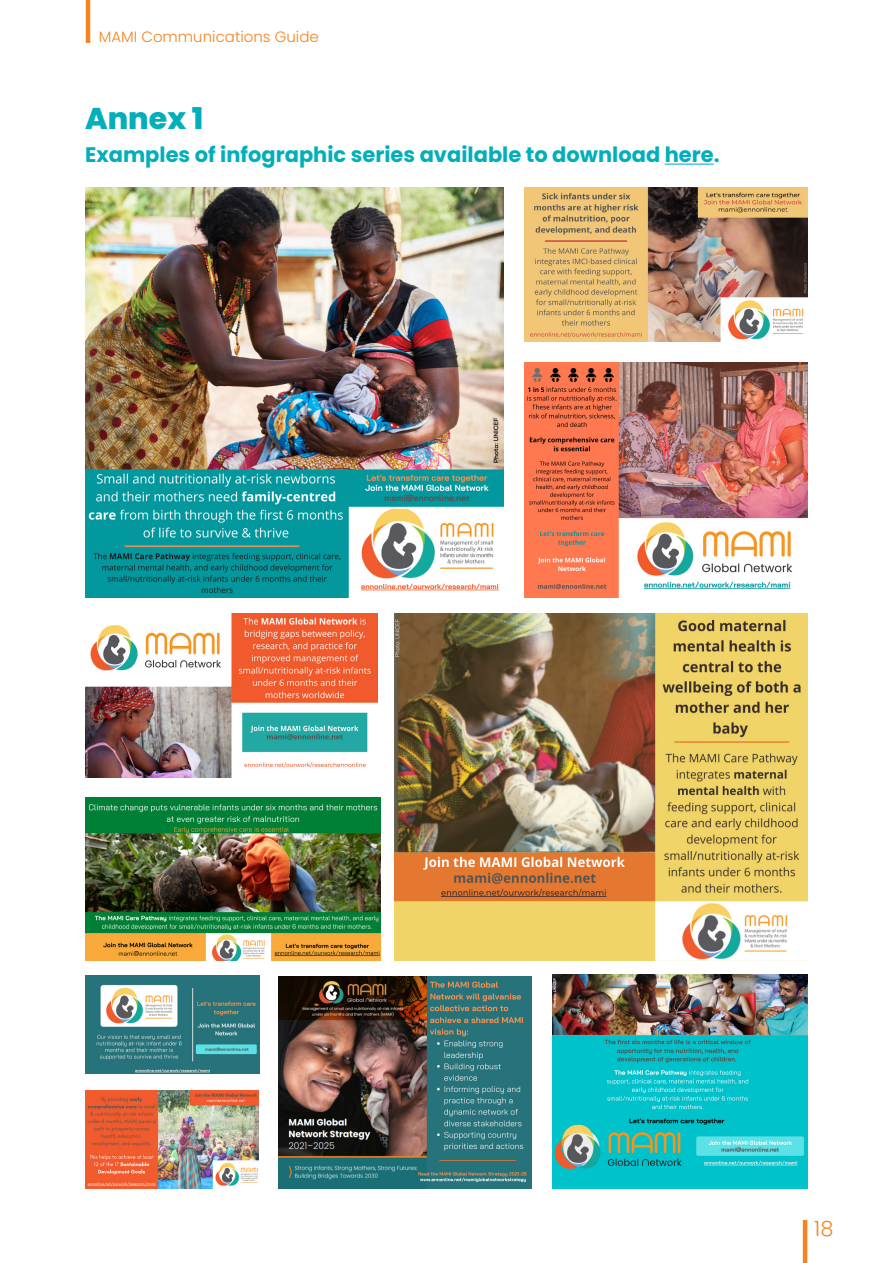
<style>
.page{position:relative;width:893px;height:1263px;background:#fff}
.page>*{position:absolute;margin:0;border:0;box-sizing:border-box;transform-origin:0 0}
.t1{font:800 30px "Poppins";color:#00afbb}
.t2{font:700 21px "Poppins";color:#00afbb}
.t3{font:300 21px "Poppins";color:#f3841f}
.t4{font:300 15px "Poppins";color:#f3841f}
</style>
<div class="page">
<hr style="left:86px;top:0;width:4px;height:43px;background:#f3841f">
<hr style="left:803px;top:1220px;width:4px;height:43px;background:#f3841f">
<img style="left:85px;top:188px;width:419px;height:410px">
<img style="left:394px;top:613px;width:414px;height:347px">
<img style="left:524px;top:362px;width:284px;height:236px">
<img style="left:553px;top:975px;width:254px;height:213px">
<img style="left:278px;top:976px;width:253px;height:212px">
<img style="left:525px;top:188px;width:283px;height:153px">
<img style="left:86px;top:613px;width:292px;height:164px">
<img style="left:86px;top:797px;width:294px;height:163px">
<img style="left:85px;top:976px;width:174px;height:98px">
<img style="left:85px;top:1090px;width:174px;height:98px">
<hr style="left:665px;top:164px;width:49px;height:1px;background:#00afbb">
<p class="t4" style="left:99px;top:28px;width:221px">MAMI Communications Guide</p>
<p class="t1" style="left:85px;top:101px;width:120px">Annex 1</p>
<p class="t2" style="left:85px;top:142px;width:636px">Examples of infographic series available to download here.</p>
<p class="t3" style="left:814px;top:1216px;width:21px">18</p>
</div>
